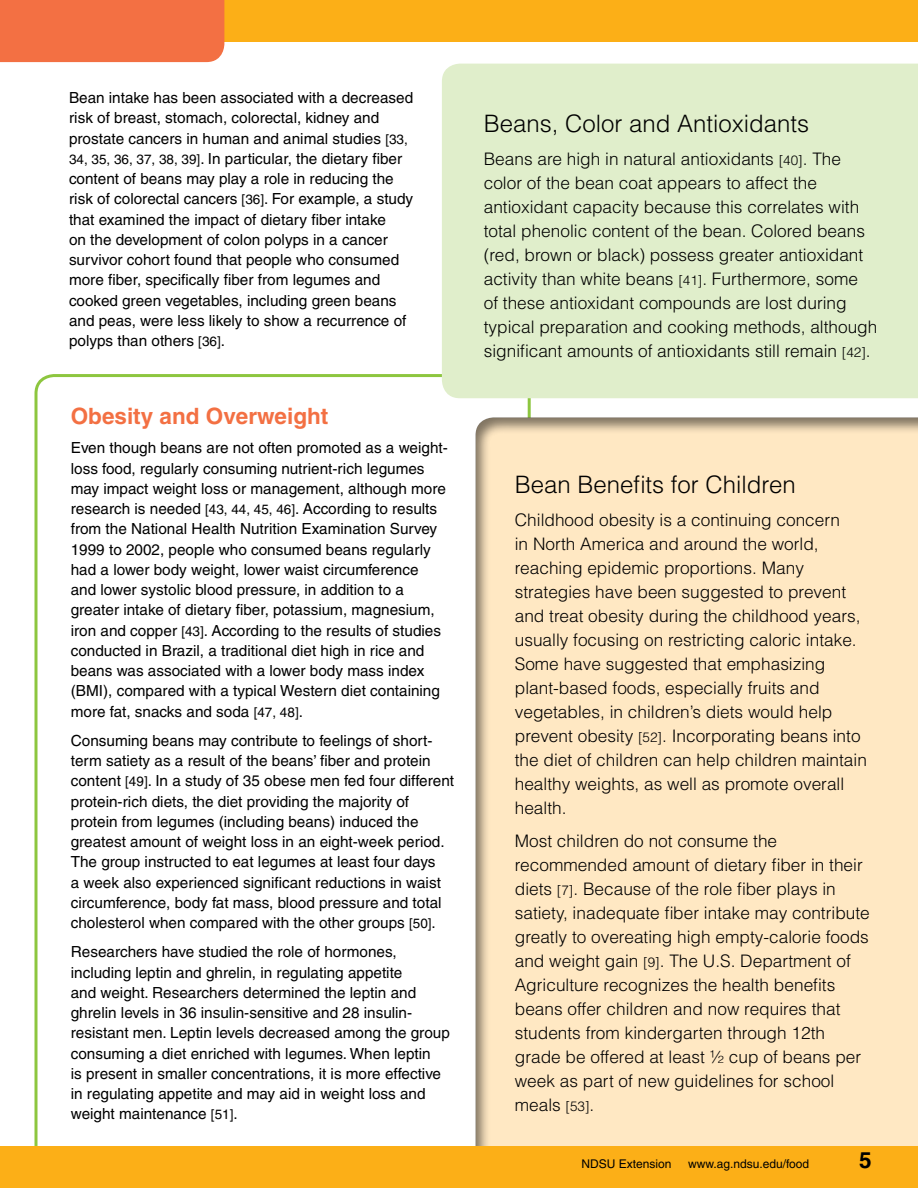
<style>
.page{position:relative;width:918px;height:1188px;background:#fff}
.page>*{position:absolute;margin:0;border:0;box-sizing:border-box;transform-origin:0 0}
.Info_box_text{font:300 24px "Helvetica";color:#000}
.Subhead_2{font:700 22.5px "Helvetica";color:#f37043}
.t1{font:700 22.5px "Helvetica";color:#000}
.Info_box_text-2{font:300 17.25px/24px "Helvetica";color:#000}
.Body_text{font:15.3px/20.2px "Helvetica";color:#000}
.t2{font:12px "Helvetica";color:#000}
.s1{font-size:13.5px}
</style>
<div class="page">
<svg style="left:33px;top:374px;width:499px;height:773px"></svg>
<div style="left:463px;top:417px;width:455px;height:771px;background:#000;opacity:.5"></div>
<div style="left:442px;top:64px;width:476px;height:334px;background:#e0eecb"></div>
<div style="left:212px;top:0;width:706px;height:41px;background:#fcaf17"></div>
<div style="left:0;top:1147px;width:918px;height:41px;background:#fcaf17"></div>
<div style="left:0;top:0;width:224px;height:63px;background:#f37043"></div>
<p class="Body_text" style="left:69px;top:87px;width:346px">Bean intake has been associated with a decreased risk of breast, stomach, colorectal, kidney and prostate cancers in human and animal studies <span class="s1">[33, 34, 35, 36, 37, 38, 39]</span>. In particular, the dietary fiber content of beans may play a role in reducing the risk of colorectal cancers <span class="s1">[36]</span>. For example, a study that examined the impact of dietary fiber intake<br>on the development of colon polyps in a cancer survivor cohort found that people who consumed more fiber, specifically fiber from legumes and cooked green vegetables, including green beans and peas, were less likely to show a recurrence of polyps than others <span class="s1">[36]</span>.</p>
<p class="Subhead_2" style="left:71px;top:403px;width:259px">Obesity and Overweight</p>
<p class="Body_text" style="left:71px;top:438px;width:379px">Even though beans are not often promoted as a weight&shy;loss food, regularly consuming nutrient-rich legumes may impact weight loss or management, although more research is needed <span class="s1">[43, 44, 45, 46]</span>. According to results from the National Health Nutrition Examination Survey 1999 to 2002, people who consumed beans regularly had a lower body weight, lower waist circumference and lower systolic blood pressure, in addition to a greater intake of dietary fiber, potassium, magnesium, iron and copper <span class="s1">[43]</span>. According to the results of studies conducted in Brazil, a traditional diet high in rice and beans was associated with a lower body mass index (BMI), compared with a typical Western diet containing more fat, snacks and soda <span class="s1">[47, 48]</span>.</p>
<p class="Body_text" style="left:71px;top:730px;width:385px">Consuming beans may contribute to feelings of short&shy;term satiety as a result of the beans’ fiber and protein content <span class="s1">[49]</span>. In a study of 35 obese men fed four different protein-rich diets, the diet providing the majority of protein from legumes (including beans) induced the greatest amount of weight loss in an eight-week period.<br>The group instructed to eat legumes at least four days<br>a week also experienced significant reductions in waist circumference, body fat mass, blood pressure and total cholesterol when compared with the other groups <span class="s1">[50]</span>.</p>
<p class="Body_text" style="left:71px;top:942px;width:381px">Researchers have studied the role of hormones, including leptin and ghrelin, in regulating appetite<br>and weight. Researchers determined the leptin and ghrelin levels in 36 insulin-sensitive and 28 insulin&shy;resistant men. Leptin levels decreased among the group consuming a diet enriched with legumes. When leptin<br>is present in smaller concentrations, it is more effective in regulating appetite and may aid in weight loss and weight maintenance <span class="s1">[51]</span>.</p>
<p class="Info_box_text" style="left:484px;top:108px;width:327px">Beans, Color and Antioxidants</p>
<p class="Info_box_text-2" style="left:484px;top:146px;width:395px">Beans are high in natural antioxidants <span class="s1">[40]</span>. The color of the bean coat appears to affect the antioxidant capacity because this correlates with total phenolic content of the bean. Colored beans (red, brown or black) possess greater antioxidant activity than white beans <span class="s1">[41]</span>. Furthermore, some<br>of these antioxidant compounds are lost during typical preparation and cooking methods, although significant amounts of antioxidants still remain <span class="s1">[42]</span>.</p>
<p class="Info_box_text" style="left:515px;top:469px;width:283px">Bean Benefits for Children</p>
<p class="Info_box_text-2" style="left:515px;top:507px;width:354px">Childhood obesity is a continuing concern<br>in North America and around the world, reaching epidemic proportions. Many strategies have been suggested to prevent and treat obesity during the childhood years, usually focusing on restricting caloric intake.<br>Some have suggested that emphasizing plant-based foods, especially fruits and vegetables, in children’s diets would help prevent obesity <span class="s1">[52]</span>. Incorporating beans into the diet of children can help children maintain healthy weights, as well as promote overall health.</p>
<p class="Info_box_text-2" style="left:515px;top:828px;width:357px">Most children do not consume the recommended amount of dietary fiber in their diets <span class="s1">[7]</span>. Because of the role fiber plays in satiety, inadequate fiber intake may contribute greatly to overeating high empty-calorie foods and weight gain <span class="s1">[9]</span>. The U.S. Department of Agriculture recognizes the health benefits beans offer children and now requires that students from kindergarten through 12th grade be offered at least ½ cup of beans per week as part of new guidelines for school meals <span class="s1">[53]</span>.</p>
<p class="t2" style="left:582px;top:1157px;width:92px">NDSU Extension</p>
<p class="t2" style="left:688px;top:1157px;width:122px">www.ag.ndsu.edu/food</p>
<h2 class="t1" style="left:859px;top:1147px;width:14px">5</h2>
</div>
